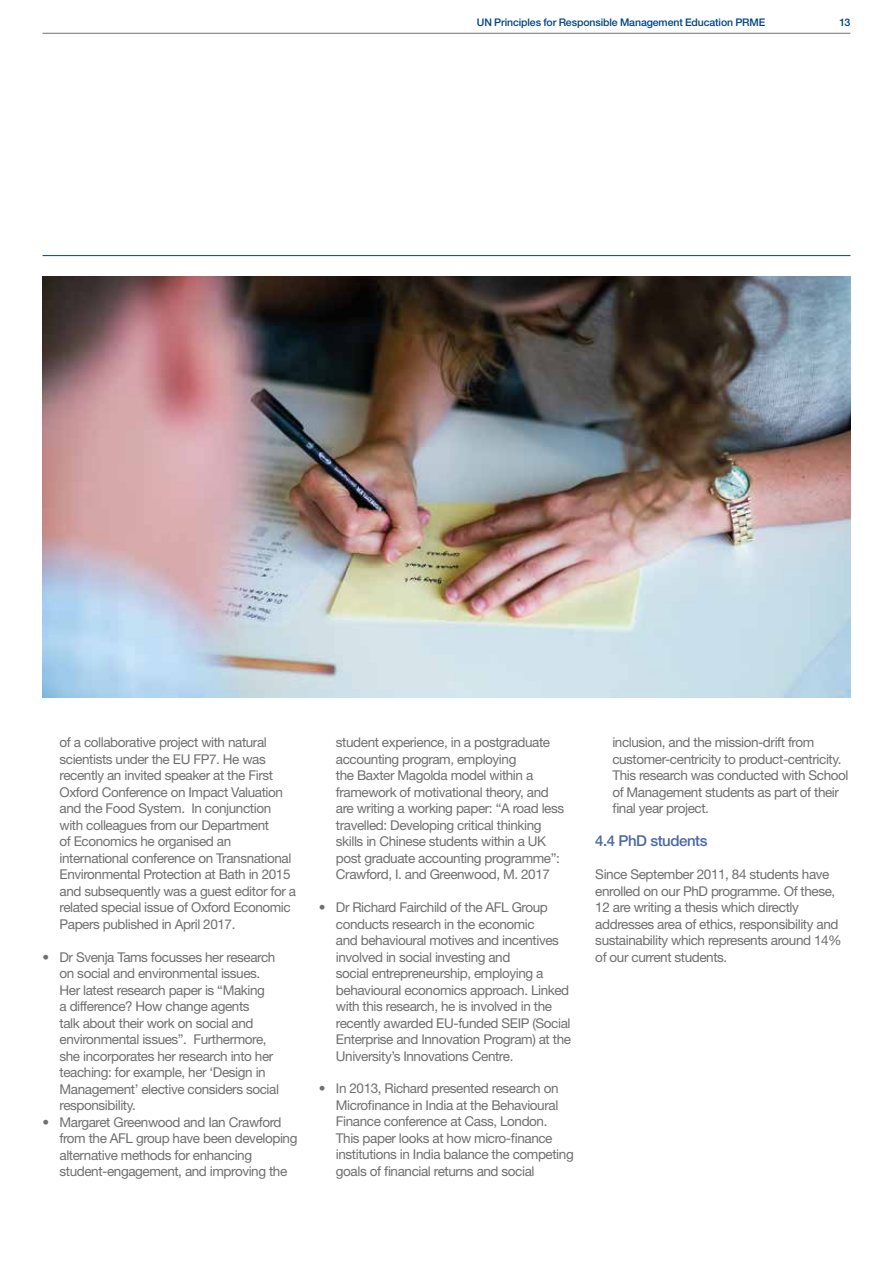
<style>
.page{position:relative;width:893px;height:1263px;background:#fff}
.page>*{position:absolute;margin:0;border:0;box-sizing:border-box;transform-origin:0 0}
.t1{font:500 15px "Helvetica Neue LT Std";letter-spacing:-.03em;color:#4c67a7}
.t2{font:13.5px/16.5px "Helvetica Neue LT Std";letter-spacing:-.03em;color:#706f6f}
.t3{font:500 10.5px "Helvetica Neue LT Std";letter-spacing:-.01em;color:#004289}
</style>
<div class="page">
<hr style="left:43px;top:33px;width:807px;height:1px;background:#706f6f">
<hr style="left:43px;top:255px;width:807px;height:1px;background:#004289">
<img style="left:43px;top:276px;width:807px;height:421px">
<p class="t3" style="left:477px;top:16px;width:290px">UN Principles for Responsible Management Education PRME</p>
<p class="t3" style="left:839px;top:16px;width:12px">13</p>
<p class="t2" style="left:60px;top:734px;width:238px">of a collaborative project with natural scientists under the EU FP7. He was recently an invited speaker at the First Oxford Conference on Impact Valuation and the Food System. In conjunction with colleagues from our Department<br>of Economics he organised an international conference on Transnational Environmental Protection at Bath in 2015 and subsequently was a guest editor for a related special issue of Oxford Economic Papers published in April 2017.</p>
<p class="t2" style="left:60px;top:948px;width:221px;text-indent:-17px">• Dr Svenja Tams focusses her research on social and environmental issues.<br>Her latest research paper is “Making<br>a difference? How change agents<br>talk about their work on social and environmental issues”. Furthermore, she incorporates her research into her teaching: for example, her ‘Design in Management’ elective considers social responsibility.</p>
<p class="t2" style="left:60px;top:1113px;width:239px;text-indent:-17px">• Margaret Greenwood and Ian Crawford from the AFL group have been developing alternative methods for enhancing student-engagement, and improving the</p>
<p class="t2" style="left:336px;top:734px;width:230px">student experience, in a postgraduate accounting program, employing<br>the Baxter Magolda model within a framework of motivational theory, and are writing a working paper: “A road less travelled: Developing critical thinking skills in Chinese students within a UK post graduate accounting programme”:<br>Crawford, I. and Greenwood, M. 2017</p>
<p class="t2" style="left:336px;top:899px;width:237px;text-indent:-17px">• Dr Richard Fairchild of the AFL Group conducts research in the economic<br>and behavioural motives and incentives involved in social investing and<br>social entrepreneurship, employing a behavioural economics approach. Linked with this research, he is involved in the recently awarded EU-funded SEIP (Social Enterprise and Innovation Program) at the University’s Innovations Centre.</p>
<p class="t2" style="left:336px;top:1080px;width:239px;text-indent:-17px">• In 2013, Richard presented research on Microfinance in India at the Behavioural Finance conference at Cass, London.<br>This paper looks at how micro-finance institutions in India balance the competing goals of financial returns and social</p>
<p class="t2" style="left:612px;top:734px;width:238px">inclusion, and the mission-drift from customer-centricity to product-centricity.<br>This research was conducted with School of Management students as part of their final year project.</p>
<p class="t1" style="left:595px;top:832px;width:114px">4.4 PhD students</p>
<p class="t2" style="left:595px;top:866px;width:248px">Since September 2011, 84 students have enrolled on our PhD programme. Of these, 12 are writing a thesis which directly addresses area of ethics, responsibility and sustainability which represents around 14% of our current students.</p>
</div>
